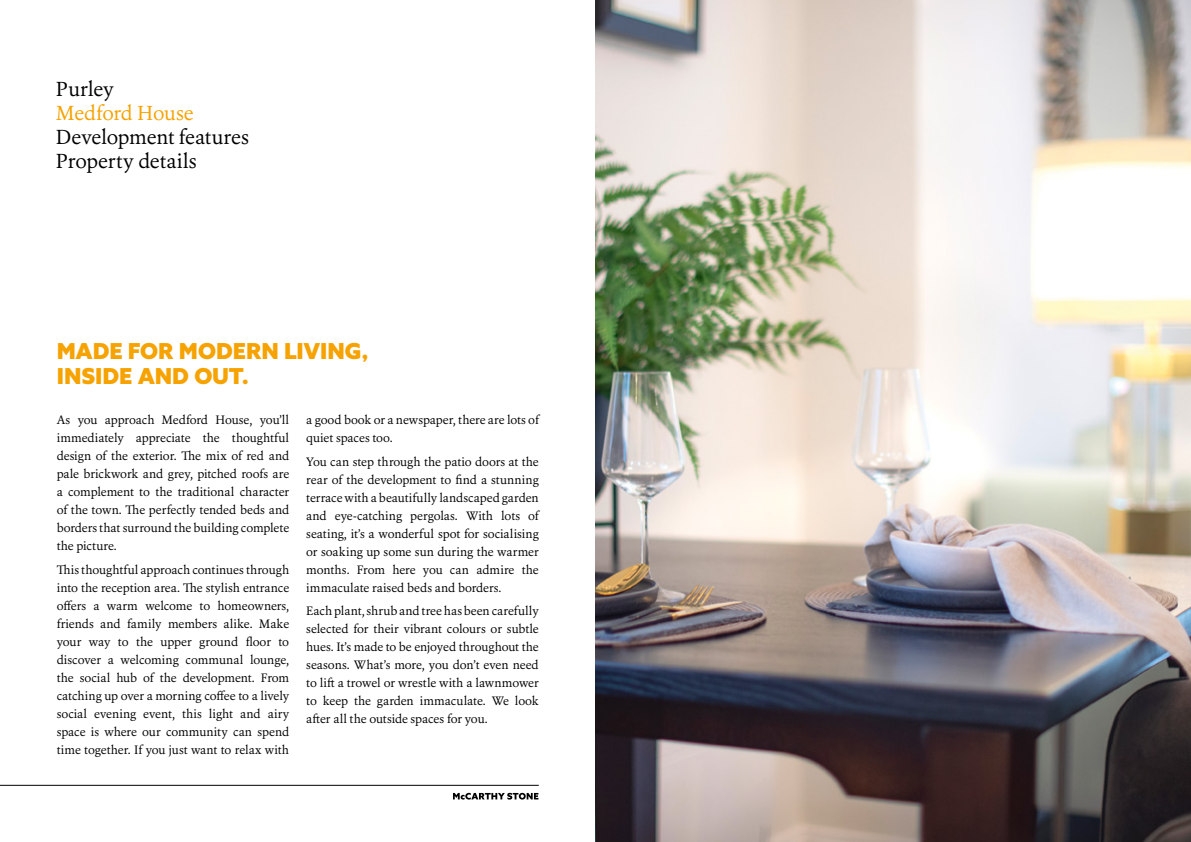
<style>
.page{position:relative;width:1191px;height:842px;background:#fff}
.page>*{position:absolute;margin:0;border:0;box-sizing:border-box;transform-origin:0 0}
.Yellow_Subhead{font:900 22px/25px "Azo Sans Mc S";color:#f6a200}
.t1{font:20px "Erato";letter-spacing:-.01em;color:#000}
.t2{font:20px "Erato";letter-spacing:-.01em;color:#f6a200}
.Body_Copy{font:12px/18px "Erato";letter-spacing:-.005em;color:#000;text-align:justify}
</style>
<div class="page">
<img style="left:595px;top:0;width:596px;height:842px">
<hr style="left:0;top:785px;width:539px;height:1px;background:#000">
<svg style="left:453px;top:793px;width:85px;height:6px"></svg>
<p class="t1" style="left:56px;top:76px;width:59px">Purley</p>
<p class="t2" style="left:56px;top:100px;width:139px">Medford House</p>
<p class="t1" style="left:56px;top:124px;width:194px">Development features</p>
<p class="t1" style="left:56px;top:148px;width:142px">Property details</p>
<p class="Yellow_Subhead" style="left:57px;top:338px;width:313px">MADE FOR MODERN LIVING,<br>INSIDE AND OUT.</p>
<p class="Body_Copy" style="left:57px;top:411px;width:234px">As you approach Medford House, you’ll immediately appreciate the thoughtful design of the exterior. The mix of red and pale brickwork and grey, pitched roofs are a complement to the traditional character of the town. The perfectly tended beds and borders that surround the building complete the picture.</p>
<p class="Body_Copy" style="left:57px;top:560px;width:234px">This thoughtful approach continues through into the reception area. The stylish entrance offers a warm welcome to homeowners, friends and family members alike. Make your way to the upper ground floor to discover a welcoming communal lounge, the social hub of the development. From catching up over a morning coffee to a lively social evening event, this light and airy space is where our community can spend time together. If you just want to relax with</p>
<p class="Body_Copy" style="left:306px;top:411px;width:234px">a good book or a newspaper, there are lots of quiet spaces too.</p>
<p class="Body_Copy" style="left:306px;top:452px;width:234px">You can step through the patio doors at the rear of the development to find a stunning terrace with a beautifully landscaped garden and eye-catching pergolas. With lots of seating, it’s a wonderful spot for socialising or soaking up some sun during the warmer months. From here you can admire the immaculate raised beds and borders.</p>
<p class="Body_Copy" style="left:306px;top:602px;width:234px">Each plant, shrub and tree has been carefully selected for their vibrant colours or subtle hues. It’s made to be enjoyed throughout the seasons. What’s more, you don’t even need to lift a trowel or wrestle with a lawnmower to keep the garden immaculate. We look after all the outside spaces for you.</p>
</div>
